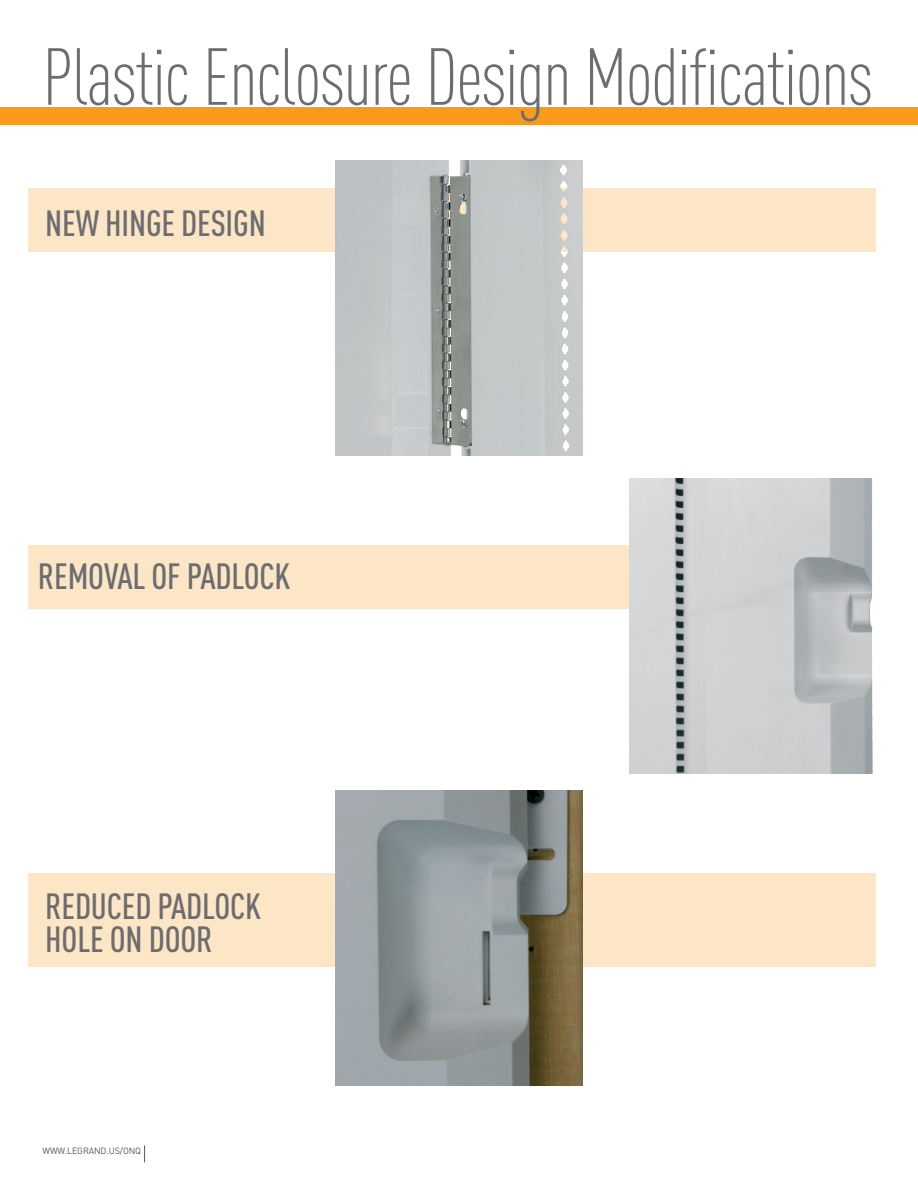
<style>
.page{position:relative;width:918px;height:1188px;background:#fff}
.page>*{position:absolute;margin:0;border:0;box-sizing:border-box;transform-origin:0 0}
.t1{font:300 condensed 79.5px "DIN Pro";letter-spacing:-.02em;color:#6c6d70}
.t2{font:500 condensed 36px/33px "DIN Pro";letter-spacing:-.005em;color:#6c6d70}
.t3{font:9px "DIN Pro";letter-spacing:-.015em;color:#57585a}
</style>
<div class="page">
<svg style="left:144px;top:1145px;width:1px;height:17px"></svg>
<div style="left:28px;top:188px;width:847px;height:63px;background:#fde6c6"></div>
<div style="left:28px;top:874px;width:847px;height:93px;background:#fde6c6"></div>
<div style="left:0;top:108px;width:918px;height:17px;background:#f89a1c"></div>
<div style="left:28px;top:546px;width:715px;height:63px;background:#fde6c6"></div>
<img style="left:336px;top:790px;width:246px;height:296px">
<img style="left:629px;top:479px;width:244px;height:295px">
<img style="left:336px;top:161px;width:246px;height:295px">
<h1 class="t1" style="left:43px;top:32px;width:832px">Plastic Enclosure Design Modifications</h1>
<p class="t2" style="left:45px;top:206px;width:222px">NEW HINGE DESIGN</p>
<p class="t2" style="left:38px;top:559px;width:254px">REMOVAL OF PADLOCK</p>
<p class="t2" style="left:45px;top:890px;width:217px">REDUCED PADLOCK<br>HOLE ON DOOR</p>
<p class="t3" style="left:43px;top:1145px;width:100px">WWW.LEGRAND.US/ONQ</p>
</div>
